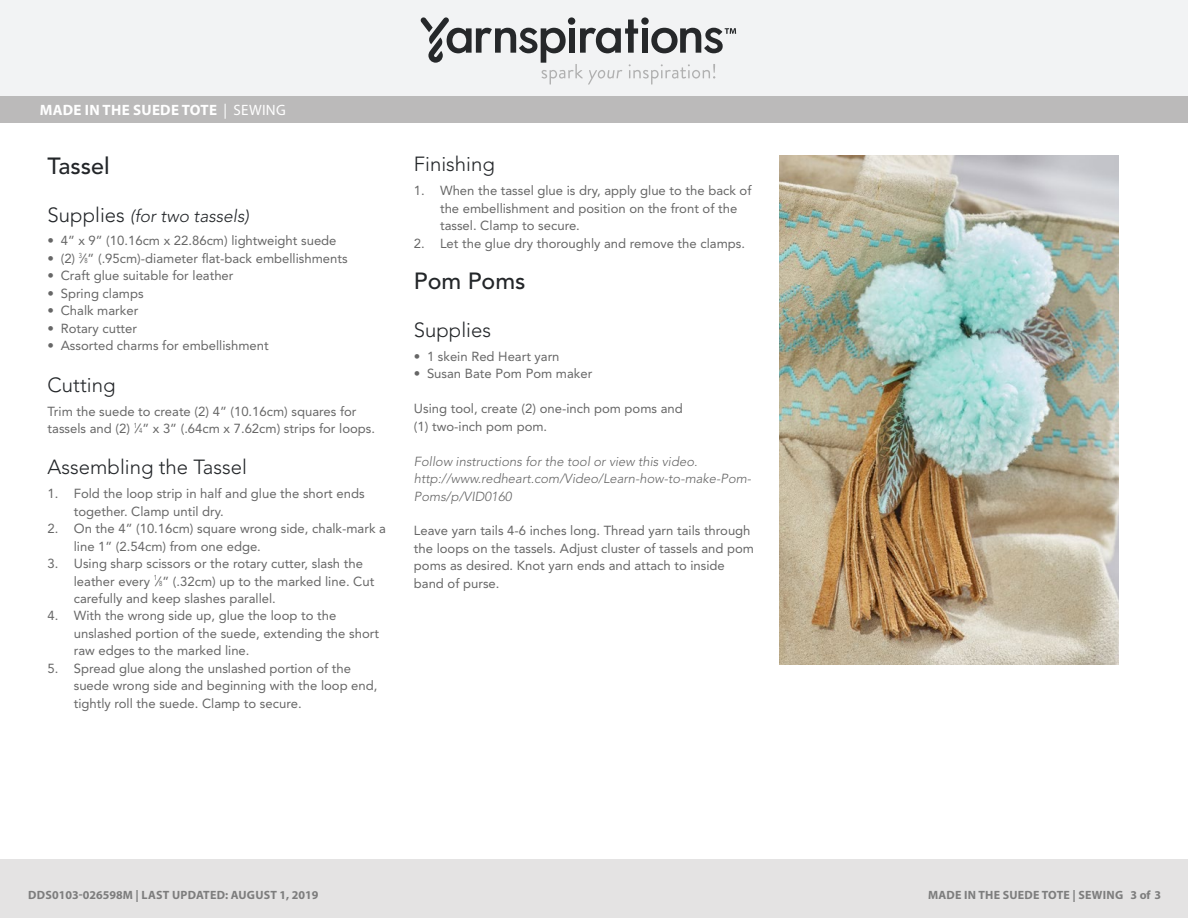
<style>
.page{position:relative;width:1188px;height:918px;background:#fff}
.page>*{position:absolute;margin:0;border:0;box-sizing:border-box;transform-origin:0 0}
.t1{font:500 23.25px "Avenir LT Std";color:#232629}
.t2{font:300 20.4px "Avenir LT Std";color:#232629}
.t3{font:italic 300 17.4px "Avenir LT Std";color:#232629}
.Head{font:700 15px "Myriad Pro";letter-spacing:.02em;color:#fff}
.t4{font:13.05px/17.4px "Avenir LT Std";color:#666}
.t5{font:italic 300 13.05px/17.4px "Avenir LT Std";color:#666}
.t6{font:700 12px "Myriad Pro";letter-spacing:.02em;color:#7d7d7d}
.s1{font-weight:400}
.s2{font-style:normal;font-size:20.4px}
.s3{font-weight:900}
.s4{font-size:7.2px}
</style>
<div class="page">
<div style="left:0;top:0;width:1188px;height:98px;background:#f2f3f4"></div>
<svg style="left:421px;top:17px;width:315px;height:68px"></svg>
<div style="left:0;top:96px;width:1188px;height:27px;background:#bbbaba"></div>
<img style="left:779px;top:156px;width:339px;height:509px">
<div style="left:0;top:860px;width:1188px;height:58px;background:#e4e3e3"></div>
<p class="Head" style="left:40px;top:100px;width:248px">MADE IN THE SUEDE TOTE <span class="s1">| SEWING</span></p>
<p class="t1" style="left:48px;top:152px;width:63px">Tassel</p>
<p class="t3" style="left:48px;top:205px;width:203px"><span class="s2">Supplies</span> (for two tassels)</p>
<p class="t4" style="left:48px;top:232px;width:290px"><span class="s3">•</span> 4” x 9” (10.16cm x 22.86cm) lightweight suede</p>
<p class="t4" style="left:48px;top:250px;width:301px"><span class="s3">•</span> (2) <sup>3</sup>⁄<span class="s4">8</span>” (.95cm)-diameter flat-back embellishments</p>
<p class="t4" style="left:48px;top:267px;width:187px"><span class="s3">•</span> Craft glue suitable for leather</p>
<p class="t4" style="left:48px;top:285px;width:97px"><span class="s3">•</span> Spring clamps</p>
<p class="t4" style="left:48px;top:302px;width:92px"><span class="s3">•</span> Chalk marker</p>
<p class="t4" style="left:48px;top:320px;width:91px"><span class="s3">•</span> Rotary cutter</p>
<p class="t4" style="left:48px;top:337px;width:223px"><span class="s3">•</span> Assorted charms for embellishment</p>
<p class="t2" style="left:48px;top:373px;width:69px">Cutting</p>
<p class="t4" style="left:48px;top:402px;width:329px">Trim the suede to create (2) 4” (10.16cm) squares for tassels and (2) <sup>1</sup>⁄<span class="s4">4</span>” x 3” (.64cm x 7.62cm) strips for loops.</p>
<p class="t2" style="left:48px;top:455px;width:201px">Assembling the Tassel</p>
<p class="t4" style="left:74px;top:485px;width:292px;text-indent:-26px">1. Fold the loop strip in half and glue the short ends together. Clamp until dry.</p>
<p class="t4" style="left:74px;top:520px;width:314px;text-indent:-26px">2. On the 4” (10.16cm) square wrong side, chalk-mark a line 1” (2.54cm) from one edge.</p>
<p class="t4" style="left:74px;top:555px;width:302px;text-indent:-26px">3. Using sharp scissors or the rotary cutter, slash the leather every <sup>1</sup>⁄<span class="s4">8</span>” (.32cm) up to the marked line. Cut carefully and keep slashes parallel.</p>
<p class="t4" style="left:74px;top:607px;width:307px;text-indent:-26px">4. With the wrong side up, glue the loop to the unslashed portion of the suede, extending the short raw edges to the marked line.</p>
<p class="t4" style="left:74px;top:660px;width:305px;text-indent:-26px">5. Spread glue along the unslashed portion of the suede wrong side and beginning with the loop end, tightly roll the suede. Clamp to secure.</p>
<p class="t2" style="left:414px;top:152px;width:83px">Finishing</p>
<p class="t4" style="left:440px;top:182px;width:313px;text-indent:-26px">1. When the tassel glue is dry, apply glue to the back of the embellishment and position on the front of the tassel. Clamp to secure.</p>
<p class="t4" style="left:414px;top:235px;width:333px">2. Let the glue dry thoroughly and remove the clamps.</p>
<p class="t1" style="left:414px;top:268px;width:113px">Pom Poms</p>
<p class="t2" style="left:414px;top:318px;width:79px">Supplies</p>
<p class="t4" style="left:414px;top:348px;width:147px"><span class="s3">•</span> 1 skein Red Heart yarn</p>
<p class="t4" style="left:414px;top:365px;width:180px"><span class="s3">•</span> Susan Bate Pom Pom maker</p>
<p class="t4" style="left:414px;top:400px;width:270px">Using tool, create (2) one-inch pom poms and (1) two-inch pom pom.</p>
<p class="t5" style="left:414px;top:453px;width:339px">Follow instructions for the tool or view this video. http://www.redheart.com/Video/Learn-how-to-make-Pom-<br>Poms/p/VID0160</p>
<p class="t4" style="left:414px;top:522px;width:342px">Leave yarn tails 4-6 inches long. Thread yarn tails through the loops on the tassels. Adjust cluster of tassels and pom poms as desired. Knot yarn ends and attach to inside band of purse.</p>
<p class="t6" style="left:28px;top:887px;width:292px">DDS0103-026598M | LAST UPDATED: AUGUST 1, 2019</p>
<p class="t6" style="left:928px;top:887px;width:234px">MADE IN THE SUEDE TOTE | SEWING 3 of 3</p>
</div>
